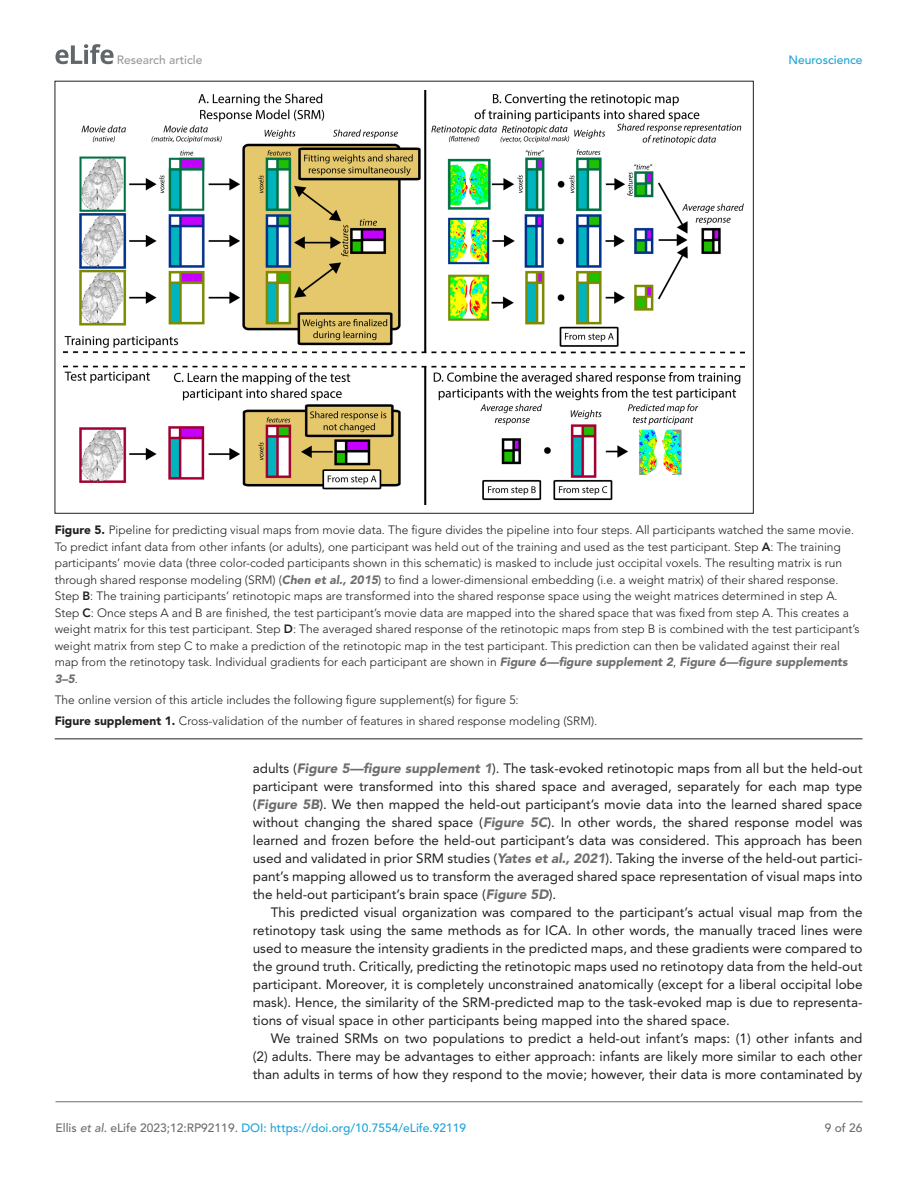
<style>
.page{position:relative;width:918px;height:1188px;background:#fff}
.page>*{position:absolute;margin:0;border:0;box-sizing:border-box;transform-origin:0 0}
.t1{font:13.5px/18px "Avenir LT Std";color:#231f20;text-align:justify}
.t2{font:300 12px/16.5px "Avenir LT Std";color:#231f20}
.t3{font:500 12px "Avenir LT Std";color:#1ea4d7}
.t4{font:500 12px "Avenir LT Std";color:#9a9a9a}
.t5{font:500 12px "Avenir LT Std";color:#6e6e70}
.s1{font-weight:900}
.s2{font-weight:800}
.s3{font-weight:900;font-style:italic;color:#6e6e70}
.s4{color:#6e6e70}
.s5{font-style:italic;color:#6e6e70}
</style>
<div class="page">
<svg style="left:55px;top:44px;width:59px;height:20px"></svg>
<hr style="left:56px;top:1101px;width:806px;height:1px;background:#6e6e70">
<hr style="left:55px;top:738px;width:807px;height:1px;background:#231f20">
<img style="left:64px;top:90px;width:680px;height:414px">
<p class="t4" style="left:117px;top:53px;width:87px">Research article</p>
<p class="t3" style="left:788px;top:53px;width:76px">Neuroscience</p>
<p class="t2" style="left:55px;top:522px;width:806px"><span class="s1">Figure 5.</span> Pipeline for predicting visual maps from movie data. The figure divides the pipeline into four steps. All participants watched the same movie.<br>To predict infant data from other infants (or adults), one participant was held out of the training and used as the test participant. Step <span class="s2">A</span>: The training participants’ movie data (three color-coded participants shown in this schematic) is masked to include just occipital voxels. The resulting matrix is run through shared response modeling (SRM) (<span class="s3">Chen et al., 2015</span>) to find a lower-dimensional embedding (i.e. a weight matrix) of their shared response.<br>Step <span class="s2">B</span>: The training participants’ retinotopic maps are transformed into the shared response space using the weight matrices determined in step A.<br>Step <span class="s2">C</span>: Once steps A and B are finished, the test participant’s movie data are mapped into the shared space that was fixed from step A. This creates a weight matrix for this test participant. Step <span class="s2">D</span>: The averaged shared response of the retinotopic maps from step B is combined with the test participant’s weight matrix from step C to make a prediction of the retinotopic map in the test participant. This prediction can then be validated against their real map from the retinotopy task. Individual gradients for each participant are shown in <span class="s3">Figure 6—figure supplement 2</span>, <span class="s3">Figure 6—figure supplements 3–5</span>.</p>
<p class="t2" style="left:55px;top:689px;width:544px;line-height:21px">The online version of this article includes the following figure supplement(s) for figure 5:<br><span class="s1">Figure supplement 1.</span> Cross-validation of the number of features in shared response modeling (SRM).</p>
<p class="t1" style="left:253px;top:760px;width:611px">adults (<span class="s3">Figure 5—figure supplement 1</span>). The task-evoked retinotopic maps from all but the held-out participant were transformed into this shared space and averaged, separately for each map type (<span class="s3">Figure 5B</span>). We then mapped the held-out participant’s movie data into the learned shared space without changing the shared space (<span class="s3">Figure 5C</span>). In other words, the shared response model was learned and frozen before the held-out participant’s data was considered. This approach has been used and validated in prior SRM studies (<span class="s3">Yates et al., 2021</span>). Taking the inverse of the held-out partici&shy;pant’s mapping allowed us to transform the averaged shared space representation of visual maps into the held-out participant’s brain space (<span class="s3">Figure 5D</span>).</p>
<p class="t1" style="left:253px;top:904px;width:611px;text-indent:18px">This predicted visual organization was compared to the participant’s actual visual map from the retinotopy task using the same methods as for ICA. In other words, the manually traced lines were used to measure the intensity gradients in the predicted maps, and these gradients were compared to the ground truth. Critically, predicting the retinotopic maps used no retinotopy data from the held-out participant. Moreover, it is completely unconstrained anatomically (except for a liberal occipital lobe mask). Hence, the similarity of the SRM-predicted map to the task-evoked map is due to representa&shy;tions of visual space in other participants being mapped into the shared space.</p>
<p class="t1" style="left:253px;top:1030px;width:611px;text-indent:18px">We trained SRMs on two populations to predict a held-out infant’s maps: (1) other infants and (2) adults. There may be advantages to either approach: infants are likely more similar to each other than adults in terms of how they respond to the movie; however, their data is more contaminated by</p>
<p class="t3" style="left:56px;top:1121px;width:412px"><span class="s4">Ellis</span> <span class="s5">et al</span><span class="s4">. eLife 2023;12:RP92119.</span> DOI: https://doi.org/10.7554/eLife.92119</p>
<p class="t5" style="left:825px;top:1121px;width:39px">9 of 26</p>
</div>
